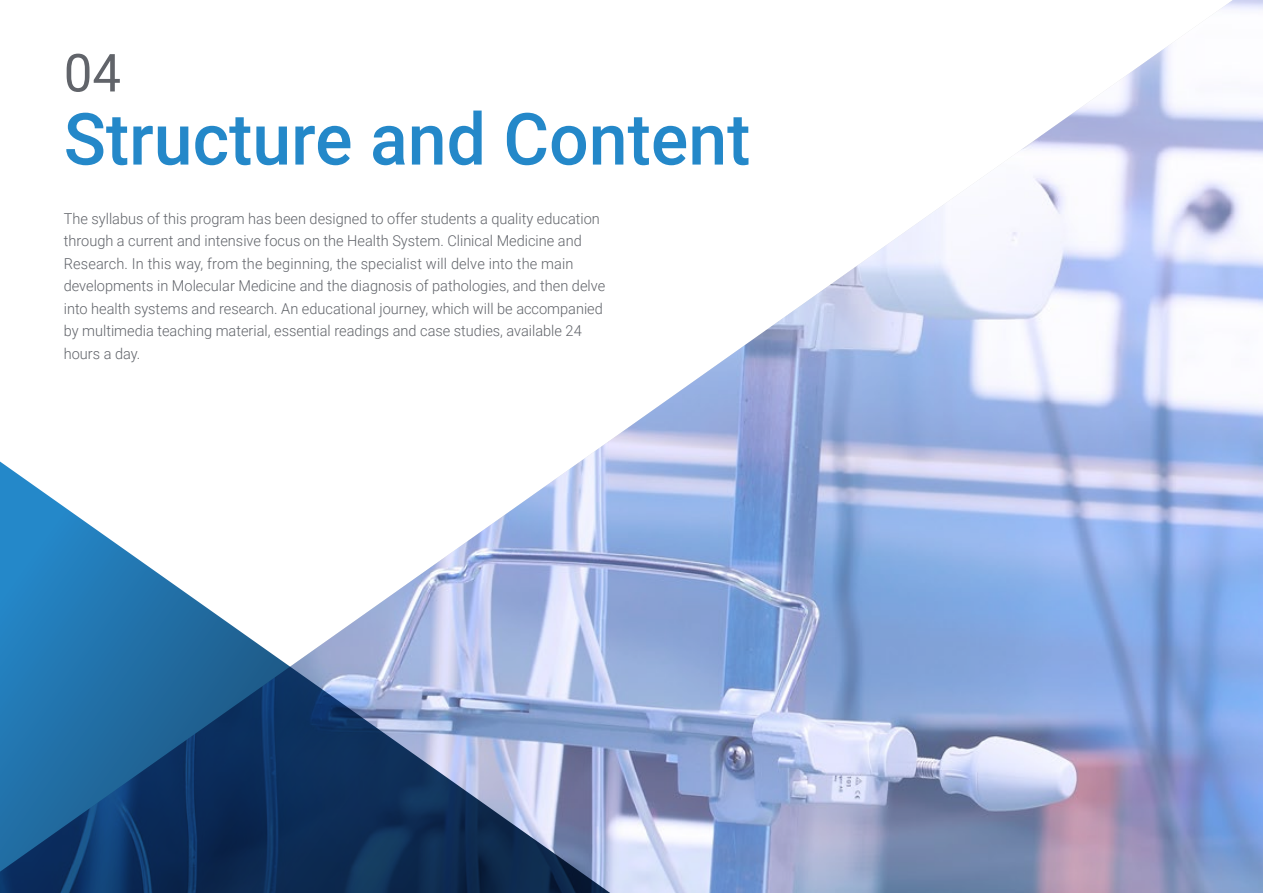
<style>
.page{position:relative;width:1263px;height:893px;background:#fff}
.page>*{position:absolute;margin:0;border:0;box-sizing:border-box;transform-origin:0 0}
.t1{font:500 72px "Roboto";color:#2488c9}
.t2{font:52.5px "Roboto";color:#61646a}
.t3{font:300 15px/22.5px "Roboto";color:#61646a}
</style>
<div class="page">
<img style="left:602px;top:0;width:661px;height:893px">
<svg style="left:0;top:446px;width:640px;height:447px"></svg>
<h2 class="t2" style="left:64px;top:36px;width:59px">04</h2>
<h1 class="t1" style="left:64px;top:89px;width:688px">Structure and Content</h1>
<p class="t3" style="left:64px;top:207px;width:543px">The syllabus of this program has been designed to offer students a quality education through a current and intensive focus on the Health System. Clinical Medicine and Research. In this way, from the beginning, the specialist will delve into the main developments in Molecular Medicine and the diagnosis of pathologies, and then delve into health systems and research. An educational journey, which will be accompanied by multimedia teaching material, essential readings and case studies, available 24 hours a day.</p>
</div>
